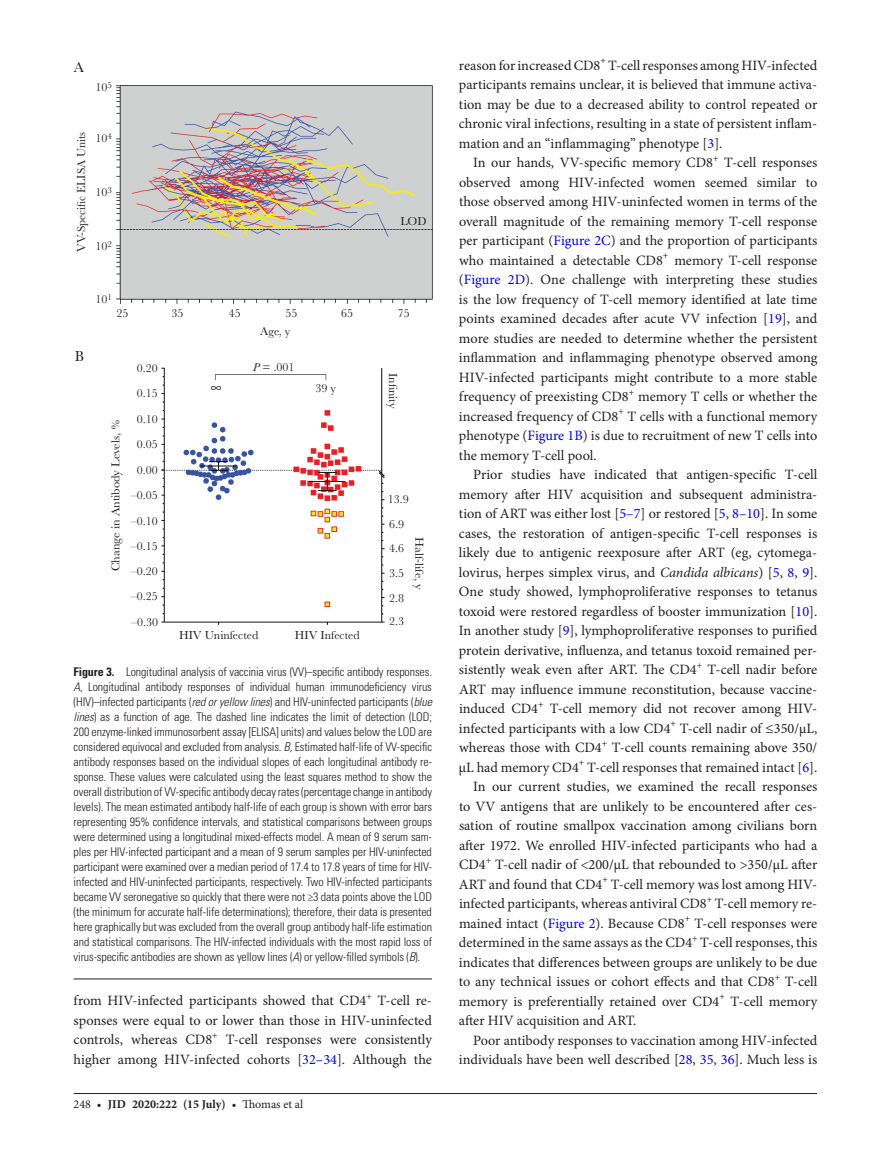
<style>
.page{position:relative;width:891px;height:1174px;background:#fff}
.page>*{position:absolute;margin:0;border:0;box-sizing:border-box;transform-origin:0 0}
.t1{font:15px "Baskerville MT Std";color:#231f20}
.t2{font:14.25px/19.5px "Minion Pro";color:#231f20;text-align:justify}
.t3{font:300 condensed 12px/15px "Univers LT Std";letter-spacing:-.01em;color:#231f20;text-align:justify}
.t4{font:12px/25.2px "Baskerville MT Std";color:#231f20}
.t5{font:700 12px "Minion Pro";color:#231f20}
.t6{font:9.45px "Minion Pro";color:#231f20}
.s1{font-style:italic}
.s2{font-weight:700}
.s3{color:#00f}
.s4{font-weight:400}
</style>
<div class="page">
<hr style="left:74px;top:1093px;width:743px;height:1px;background:#231f20">
<hr style="left:74px;top:979px;width:358px;height:1px;background:#231f20">
<img style="left:116px;top:85px;width:317px;height:540px">
<svg style="left:211px;top:386px;width:10px;height:4px"></svg>
<p class="t1" style="left:74px;top:58px;width:12px">A</p>
<p class="t4" style="left:95px;top:74px;width:18px">10<sup>5</sup></p>
<p class="t4" style="left:69px;top:252px;width:121px;rotate:-90deg">VV-Specific ELISA Units</p>
<p class="t4" style="left:95px;top:126px;width:18px">10<sup>4</sup></p>
<p class="t4" style="left:95px;top:180px;width:18px">10<sup>3</sup></p>
<p class="t4" style="left:95px;top:233px;width:18px">10<sup>2</sup></p>
<p class="t1" style="left:75px;top:347px;width:11px">B</p>
<p class="t4" style="left:95px;top:287px;width:18px">10<sup>1</sup></p>
<p class="t4" style="left:116px;top:300px;width:13px">25</p>
<p class="t4" style="left:171px;top:300px;width:13px">35</p>
<p class="t4" style="left:229px;top:300px;width:13px">45</p>
<p class="t4" style="left:103px;top:571px;width:154px;rotate:-90deg">Change in Antibody Levels, %</p>
<p class="t4" style="left:137px;top:356px;width:22px">0.20</p>
<p class="t4" style="left:137px;top:380px;width:22px">0.15</p>
<p class="t4" style="left:137px;top:407px;width:22px;line-height:24.8px">0.10<br>0.05</p>
<p class="t4" style="left:131px;top:458px;width:29px;text-align:center">0.00 –0.05 –0.10 –0.15 –0.20 –0.25 –0.30</p>
<p class="t4" style="left:285px;top:300px;width:13px">55</p>
<p class="t4" style="left:341px;top:300px;width:13px">65</p>
<p class="t4" style="left:260px;top:318px;width:32px">Age, y</p>
<p class="t4" style="left:253px;top:355px;width:43px"><span class="s1">P</span> = .001</p>
<p class="t4" style="left:315px;top:376px;width:22px">39 y</p>
<p class="t4" style="left:179px;top:622px;width:81px">HIV Uninfected</p>
<p class="t4" style="left:295px;top:622px;width:66px">HIV Infected</p>
<p class="t4" style="left:401px;top:209px;width:28px">LOD</p>
<p class="t4" style="left:398px;top:300px;width:13px">75</p>
<p class="t4" style="left:406px;top:373px;width:37px;rotate:90deg">Infinity</p>
<p class="t4" style="left:388px;top:487px;width:22px;line-height:24.8px">13.9<br>6.9<br>4.6<br>3.5<br>2.8</p>
<p class="t4" style="left:389px;top:609px;width:16px">2.3</p>
<p class="t4" style="left:432px;top:537px;width:54px;rotate:90deg">Half-life, y</p>
<p class="t3" style="left:74px;top:664px;width:360px"><span class="s2">Figure 3.</span> Longitudinal analysis of vaccinia virus (VV)–specific antibody responses.<br><span class="s1">A,</span> Longitudinal antibody responses of individual human immunodeficiency virus (HIV)–infected participants (<span class="s1">red or yellow lines</span>) and HIV-uninfected participants (<span class="s1">blue lines</span>) as a function of age. The dashed line indicates the limit of detection (LOD; 200 enzyme-linked immunosorbent assay [ELISA] units) and values below the LOD are considered equivocal and excluded from analysis. <span class="s1">B,</span> Estimated half-life of VV-specific antibody responses based on the individual slopes of each longitudinal antibody re&shy;sponse. These values were calculated using the least squares method to show the overall distribution of VV-specific antibody decay rates (percentage change in antibody levels). The mean estimated antibody half-life of each group is shown with error bars representing 95% confidence intervals, and statistical comparisons between groups were determined using a longitudinal mixed-effects model. A mean of 9 serum sam&shy;ples per HIV-infected participant and a mean of 9 serum samples per HIV-uninfected participant were examined over a median period of 17.4 to 17.8 years of time for HIV&shy;infected and HIV-uninfected participants, respectively. Two HIV-infected participants became VV seronegative so quickly that there were not ≥3 data points above the LOD (the minimum for accurate half-life determinations); therefore, their data is presented here graphically but was excluded from the overall group antibody half-life estimation and statistical comparisons. The HIV-infected individuals with the most rapid loss of virus-specific antibodies are shown as yellow lines (<span class="s1">A</span>) or yellow-filled symbols (<span class="s1">B</span>).</p>
<p class="t2" style="left:74px;top:991px;width:294px">from HIV-infected participants showed that CD4</p>
<p class="t6" style="left:366px;top:990px;width:7px">+</p>
<p class="t2" style="left:74px;top:991px;width:360px;text-indent:304px">T-cell re&shy;sponses were equal to or lower than those in HIV-uninfected controls, whereas CD8<sup>+</sup></p>
<p class="t2" style="left:74px;top:1030px;width:360px;text-align:right">T-cell responses were consistently<br>higher among HIV-infected cohorts [<span class="s3">32–34</span>]. Although the</p>
<p class="t5" style="left:74px;top:1095px;width:231px"><span class="s4">248 •</span> jid 2020:222 (15 July) <span class="s4">• Thomas et al</span></p>
<p class="t2" style="left:459px;top:55px;width:360px">reason for increased CD8<sup>+</sup> T-cell responses among HIV-infected participants remains unclear, it is believed that immune activa&shy;tion may be due to a decreased ability to control repeated or chronic viral infections, resulting in a state of persistent inflam&shy;mation and an “inflammaging” phenotype [<span class="s3">3</span>].</p>
<p class="t2" style="left:459px;top:153px;width:360px;text-indent:14px">In our hands, VV-specific memory CD8<sup>+</sup> T-cell responses observed among HIV-infected women seemed similar to those observed among HIV-uninfected women in terms of the overall magnitude of the remaining memory T-cell response per participant (<span class="s3">Figure 2C</span>) and the proportion of participants who maintained a detectable CD8<sup>+</sup> memory T-cell response (<span class="s3">Figure 2D</span>). One challenge with interpreting these studies is the low frequency of T-cell memory identified at late time points examined decades after acute VV infection [<span class="s3">19</span>], and more studies are needed to determine whether the persistent inflammation and inflammaging phenotype observed among HIV-infected participants might contribute to a more stable frequency of preexisting CD8<sup>+</sup> memory T cells or whether the increased frequency of CD8<sup>+</sup> T cells with a functional memory phenotype (<span class="s3">Figure 1B</span>) is due to recruitment of new T cells into the memory T-cell pool.</p>
<p class="t2" style="left:473px;top:465px;width:346px">Prior studies have indicated that antigen-specific T-cell</p>
<p class="t2" style="left:459px;top:484px;width:360px">memory after HIV acquisition and subsequent administra-</p>
<p class="t2" style="left:459px;top:504px;width:360px">tion of ART was either lost [<span class="s3">5–7</span>] or restored [<span class="s3">5</span>, <span class="s3">8–10</span>]. In some</p>
<p class="t2" style="left:459px;top:523px;width:360px">cases, the restoration of antigen-specific T-cell responses is</p>
<p class="t2" style="left:459px;top:543px;width:360px">likely due to antigenic reexposure after ART (eg, cytomega-</p>
<p class="t2" style="left:459px;top:562px;width:360px">lovirus, herpes simplex virus, and <span class="s1">Candida albicans</span>) [<span class="s3">5</span>, <span class="s3">8</span>, <span class="s3">9</span>].</p>
<p class="t2" style="left:459px;top:582px;width:360px">One study showed, lymphoproliferative responses to tetanus</p>
<p class="t2" style="left:459px;top:601px;width:360px">toxoid were restored regardless of booster immunization [<span class="s3">10</span>].</p>
<p class="t2" style="left:459px;top:621px;width:360px">In another study [<span class="s3">9</span>], lymphoproliferative responses to purified</p>
<p class="t2" style="left:459px;top:640px;width:360px">protein derivative, influenza, and tetanus toxoid remained per-</p>
<p class="t2" style="left:459px;top:660px;width:360px">sistently weak even after ART. The CD4<sup>+</sup> T-cell nadir before</p>
<p class="t2" style="left:459px;top:679px;width:360px">ART may influence immune reconstitution, because vaccine-</p>
<p class="t2" style="left:459px;top:699px;width:360px">induced CD4<sup>+</sup> T-cell memory did not recover among HIV-</p>
<p class="t2" style="left:459px;top:718px;width:360px">infected participants with a low CD4<sup>+</sup> T-cell nadir of ≤350/μL,</p>
<p class="t2" style="left:459px;top:738px;width:360px">whereas those with CD4<sup>+</sup> T-cell counts remaining above 350/</p>
<p class="t2" style="left:459px;top:757px;width:360px">μL had memory CD4<sup>+</sup> T-cell responses that remained intact [<span class="s3">6</span>].</p>
<p class="t2" style="left:473px;top:777px;width:346px">In our current studies, we examined the recall responses</p>
<p class="t2" style="left:459px;top:796px;width:360px">to VV antigens that are unlikely to be encountered after ces-</p>
<p class="t2" style="left:459px;top:816px;width:360px">sation of routine smallpox vaccination among civilians born</p>
<p class="t2" style="left:459px;top:835px;width:360px">after 1972. We enrolled HIV-infected participants who had a</p>
<p class="t2" style="left:459px;top:855px;width:360px">CD4<sup>+</sup> T-cell nadir of &lt;200/μL that rebounded to &gt;350/μL after</p>
<p class="t2" style="left:459px;top:874px;width:360px">ART and found that CD4<sup>+</sup> T-cell memory was lost among HIV-</p>
<p class="t2" style="left:459px;top:894px;width:360px">infected participants, whereas antiviral CD8<sup>+</sup> T-cell memory re-</p>
<p class="t2" style="left:459px;top:913px;width:360px">mained intact (<span class="s3">Figure 2</span>). Because CD8<sup>+</sup> T-cell responses were</p>
<p class="t2" style="left:459px;top:933px;width:360px">determined in the same assays as the CD4<sup>+</sup> T-cell responses, this</p>
<p class="t2" style="left:459px;top:952px;width:360px">indicates that differences between groups are unlikely to be due</p>
<p class="t2" style="left:459px;top:972px;width:360px">to any technical issues or cohort effects and that CD8<sup>+</sup> T-cell</p>
<p class="t2" style="left:459px;top:991px;width:360px">memory is preferentially retained over CD4<sup>+</sup> T-cell memory</p>
<p class="t2" style="left:459px;top:1011px;width:179px">after HIV acquisition and ART.</p>
<p class="t2" style="left:473px;top:1030px;width:346px">Poor antibody responses to vaccination among HIV-infected</p>
<p class="t2" style="left:459px;top:1050px;width:360px">individuals have been well described [<span class="s3">28</span>, <span class="s3">35</span>, <span class="s3">36</span>]. Much less is</p>
</div>
